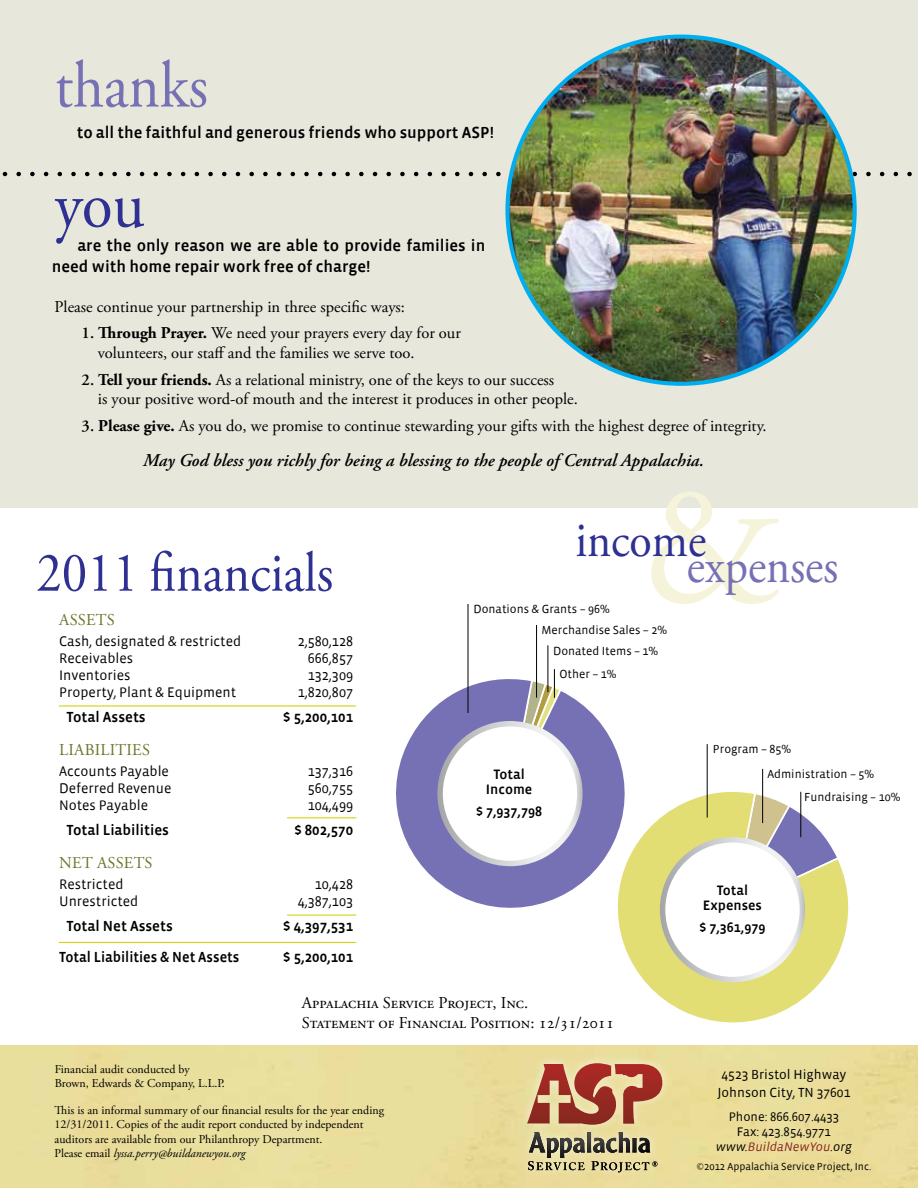
<style>
.page{position:relative;width:918px;height:1188px;background:#fff}
.page>*{position:absolute;margin:0;border:0;box-sizing:border-box;transform-origin:0 0}
.t1{font:69.3px "Adobe Garamond Pro";color:#2e3092;scale:.91 1}
.t2{font:66px "Adobe Garamond Pro";color:#7670b4;scale:.91 1}
.t3{font:56.1px "Adobe Garamond Pro";color:#2e3092;scale:.91 1}
.t4{font:50.55px "Adobe Garamond Pro";color:#7670b4;scale:.91 1}
.t5{font:50.55px "Adobe Garamond Pro";color:#2e3092;scale:.91 1}
.t6{font:italic 600 18px "Adobe Garamond Pro";color:#000}
.t7{font:16.5px/19.8px "Adobe Garamond Pro";color:#000}
.t8{font:16.5px/21px "Vista Sans Med";color:#000}
.t9{font:16.5px "Adobe Garamond Pro";letter-spacing:.015em;color:#6b752a}
.t10{font:15px "Vista Sans Med";color:#000}
.t11{font:15px "Vista Sans Med";color:#000;scale:.95 1}
.t12{font:14.25px "Vista Sans";color:#000}
.t13{font:14.1px/14.9px "Vista Sans Med";color:#000;text-align:center}
.t14{font:13.5px/18px "Vista Sans";color:#000;text-align:center}
.t15{font:12.75px/15px "Vista Sans";color:#000;text-align:center}
.t16{font:12px/14.4px "Adobe Garamond Pro";color:#000}
.t17{font:12px "Vista Sans";color:#000}
.t18{font:10.5px "Vista Sans";color:#000}
.s1{font-weight:600}
.s2{font-weight:700}
.s3{font-style:italic}
.s4{font-style:italic;color:#85271e}
</style>
<div class="page">
<div style="left:0;top:0;width:918px;height:508px;background:#e7e7dc"></div>
<div style="left:518px;top:1054px;width:154px;height:127px;background:#fff;opacity:.61"></div>
<svg style="left:528px;top:1132px;width:129px;height:40px;background:#aca37c"></svg>
<svg style="left:527px;top:1063px;width:135px;height:62px;background:#bf7d5f"></svg>
<svg style="left:619px;top:789px;width:230px;height:234px"></svg>
<div style="left:663px;top:840px;width:139px;height:140px;background:#fff;border-radius:50%"></div>
<div style="left:660px;top:837px;width:145px;height:145px;border:5px solid #fff;border-radius:50%"></div>
<hr style="left:800px;top:792px;width:1px;height:45px;background:#000">
<hr style="left:762px;top:769px;width:1px;height:54px;background:#000">
<hr style="left:707px;top:744px;width:1px;height:74px;background:#000">
<svg style="left:396px;top:670px;width:246px;height:255px"></svg>
<div style="left:440px;top:724px;width:140px;height:139px;background:#fff;border-radius:50%"></div>
<div style="left:437px;top:721px;width:146px;height:145px;border:5px solid #fff;border-radius:50%"></div>
<hr style="left:536px;top:625px;width:1px;height:73px;background:#000">
<hr style="left:547px;top:645px;width:1px;height:47px;background:#000">
<svg style="left:508px;top:669px;width:55px;height:83px"></svg>
<hr style="left:468px;top:604px;width:1px;height:109px;background:#000">
<svg style="left:651px;top:492px;width:128px;height:112px"></svg>
<svg style="left:2px;top:172px;width:910px;height:4px"></svg>
<img style="left:507px;top:37px;width:348px;height:347px;border-radius:173px">
<hr style="left:287px;top:817px;width:69px;height:1px;background:#d5d10f">
<hr style="left:59px;top:705px;width:297px;height:2px;background:#d5d10f">
<hr style="left:287px;top:915px;width:69px;height:1px;background:#d5d10f">
<hr style="left:59px;top:942px;width:297px;height:1px;background:#d5d10f">
<h2 class="t2" style="left:55px;top:46px;width:170px">thanks</h2>
<p class="t8" style="left:77px;top:122px;width:419px">to all the faithful and generous friends who support ASP!</p>
<h1 class="t1" style="left:55px;top:163px;width:101px">you</h1>
<p class="t8" style="left:52px;top:235px;width:435px;text-indent:26px">are the only reason we are able to provide families in need with home repair work free of charge!</p>
<p class="t7" style="left:55px;top:297px;width:352px">Please continue your partnership in three specific ways:</p>
<p class="t7" style="left:98px;top:324px;width:365px;text-indent:-16px"><span class="s1">1.</span> <span class="s2">Through Prayer.</span> We need your prayers every day for our volunteers, our staff and the families we serve too.</p>
<p class="t7" style="left:98px;top:370px;width:482px;text-indent:-16px"><span class="s1">2.</span> <span class="s2">Tell your friends.</span> As a relational ministry, one of the keys to our success<br>is your positive word-of mouth and the interest it produces in other people.</p>
<p class="t7" style="left:82px;top:416px;width:686px"><span class="s1">3.</span> <span class="s2">Please give.</span> As you do, we promise to continue stewarding your gifts with the highest degree of integrity.</p>
<p class="t6" style="left:143px;top:450px;width:562px">May God bless you richly for being a blessing to the people of Central Appalachia.</p>
<h3 class="t3" style="left:36px;top:539px;width:328px">2011 financials</h3>
<p class="t9" style="left:59px;top:610px;width:21px">Assets</p>
<p class="t12" style="left:59px;top:634px;width:184px">Cash, designated &amp; restricted</p>
<p class="t12" style="left:298px;top:634px;width:57px">2,580,128</p>
<p class="t12" style="left:59px;top:651px;width:75px">Receivables</p>
<p class="t12" style="left:308px;top:651px;width:47px">666,857</p>
<p class="t12" style="left:59px;top:668px;width:73px">Inventories</p>
<p class="t12" style="left:308px;top:668px;width:47px">132,309</p>
<p class="t12" style="left:59px;top:685px;width:179px">Property, Plant &amp; Equipment</p>
<p class="t12" style="left:298px;top:685px;width:57px">1,820,807</p>
<p class="t10" style="left:67px;top:709px;width:81px">Total Assets</p>
<p class="t10" style="left:283px;top:709px;width:71px">$ 5,200,101</p>
<p class="t9" style="left:59px;top:740px;width:19px">Liabilities</p>
<p class="t12" style="left:59px;top:764px;width:111px">Accounts Payable</p>
<p class="t12" style="left:308px;top:764px;width:47px">137,316</p>
<p class="t12" style="left:59px;top:781px;width:114px">Deferred Revenue</p>
<p class="t12" style="left:308px;top:781px;width:47px">560,755</p>
<p class="t12" style="left:59px;top:798px;width:91px">Notes Payable</p>
<p class="t12" style="left:308px;top:798px;width:47px">104,499</p>
<p class="t10" style="left:67px;top:822px;width:104px">Total Liabilities</p>
<p class="t10" style="left:294px;top:822px;width:60px">$ 802,570</p>
<p class="t9" style="left:59px;top:853px;width:58px">Net Assets</p>
<p class="t12" style="left:59px;top:877px;width:66px">Restricted</p>
<p class="t12" style="left:315px;top:877px;width:40px">10,428</p>
<p class="t12" style="left:59px;top:894px;width:81px">Unrestricted</p>
<p class="t12" style="left:298px;top:894px;width:57px">4,387,103</p>
<p class="t10" style="left:67px;top:918px;width:108px">Total Net Assets</p>
<p class="t10" style="left:283px;top:918px;width:71px">$ 4,397,531</p>
<p class="t11" style="left:59px;top:949px;width:191px">Total Liabilities &amp; Net Assets</p>
<p class="t10" style="left:283px;top:949px;width:71px">$ 5,200,101</p>
<h3 class="t5" style="left:575px;top:509px;width:145px">income</h3>
<h3 class="t4" style="left:687px;top:536px;width:168px">expenses</h3>
<p class="t17" style="left:474px;top:603px;width:138px">Donations &amp; Grants – 96%</p>
<p class="t17" style="left:541px;top:624px;width:127px">Merchandise Sales – 2%</p>
<p class="t17" style="left:553px;top:644px;width:107px">Donated Items – 1%</p>
<p class="t17" style="left:560px;top:668px;width:59px">Other – 1%</p>
<p class="t13" style="left:486px;top:767px;width:48px">Total<br>Income</p>
<p class="t13" style="left:476px;top:804px;width:68px">$ 7,937,798</p>
<p class="t17" style="left:713px;top:743px;width:80px">Program – 85%</p>
<p class="t17" style="left:767px;top:768px;width:108px">Administration – 5%</p>
<p class="t13" style="left:703px;top:883px;width:61px">Total<br>Expenses</p>
<p class="t13" style="left:699px;top:920px;width:68px">$ 7,361,979</p>
<p class="t17" style="left:804px;top:791px;width:98px">Fundraising – 10%</p>
<p class="t16" style="left:55px;top:1063px;width:172px;line-height:13.5px">Financial audit conducted by<br>Brown, Edwards &amp; Company, L.L.P.</p>
<p class="t7" style="left:302px;top:993px;width:314px">Appalachia Service Project, Inc.<br>Statement of Financial Position: 12/31/2011</p>
<p class="t16" style="left:55px;top:1103px;width:331px">This is an informal summary of our financial results for the year ending 12/31/2011. Copies of the audit report conducted by independent auditors are available from our Philanthropy Department.<br>Please email <span class="s3">lyssa.perry@buildanewyou.org</span></p>
<p class="t14" style="left:718px;top:1065px;width:134px">4523 Bristol Highway<br>Johnson City, TN 37601</p>
<p class="t15" style="left:716px;top:1109px;width:138px">Phone: 866.607.4433<br>Fax: 423.854.9771 <span class="s3">www.</span><span class="s4">BuildaNewYou</span><span class="s3">.org</span></p>
<p class="t18" style="left:697px;top:1161px;width:176px">©2012 Appalachia Service Project, Inc.</p>
</div>
